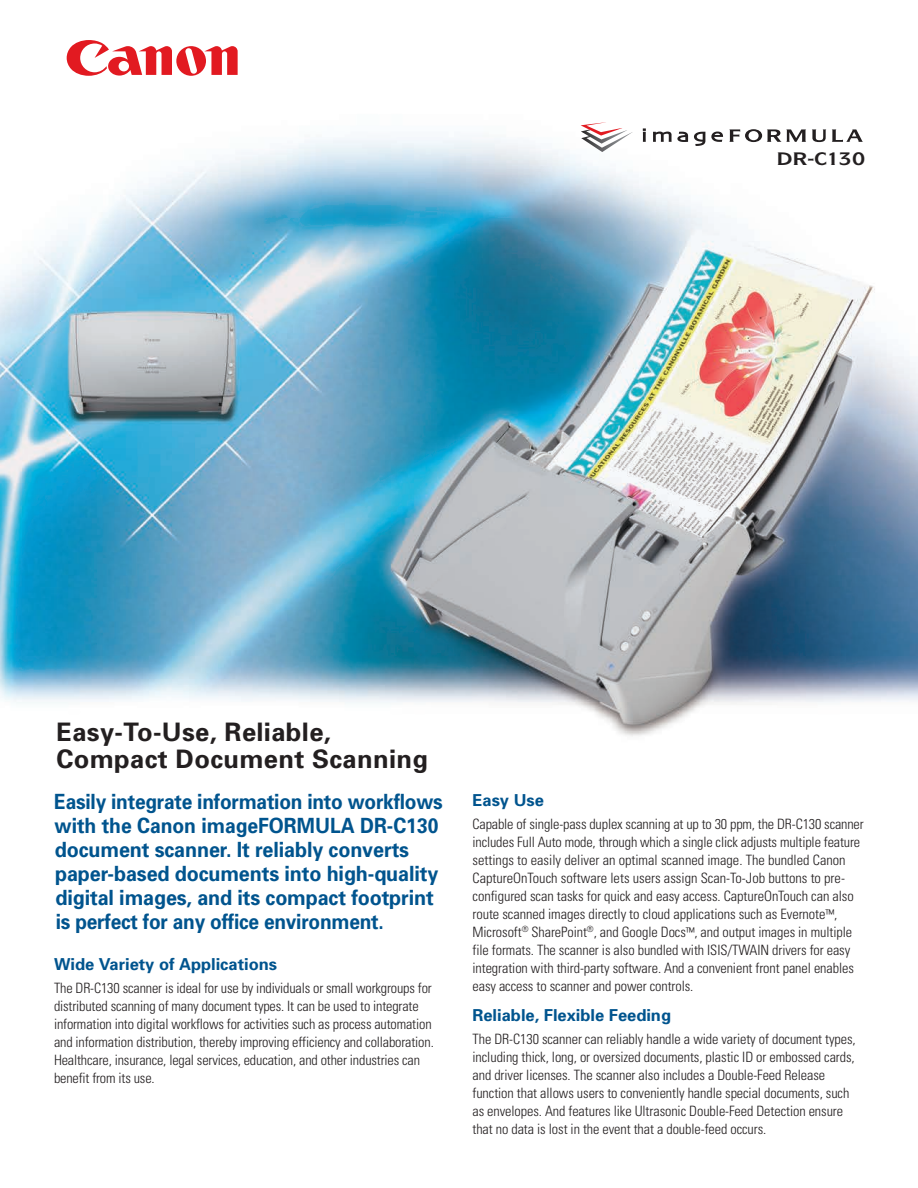
<style>
.page{position:relative;width:918px;height:1188px;background:#fff}
.page>*{position:absolute;margin:0;border:0;box-sizing:border-box;transform-origin:0 0}
.t1{font:700 25.5px/27px "Univers";letter-spacing:.015em;color:#231f20}
.t2{font:700 21px/24px "Univers";letter-spacing:-.005em;color:#00548e;scale:.91 1}
.t3{font:700 16.5px "Univers";color:#00548e}
.t4{font:300 condensed 14.25px/18px "Univers";letter-spacing:-.005em;color:#231f20}
.s1{font-size:12px}
</style>
<div class="page">
<img style="left:0;top:122px;width:918px;height:615px">
<svg style="left:67px;top:40px;width:171px;height:36px"></svg>
<svg style="left:643px;top:128px;width:3px;height:14px"></svg>
<svg style="left:653px;top:132px;width:35px;height:10px"></svg>
<svg style="left:694px;top:132px;width:11px;height:14px"></svg>
<svg style="left:711px;top:132px;width:12px;height:10px"></svg>
<svg style="left:729px;top:129px;width:77px;height:13px"></svg>
<svg style="left:812px;top:129px;width:14px;height:13px"></svg>
<svg style="left:832px;top:129px;width:31px;height:13px"></svg>
<svg style="left:581px;top:130px;width:52px;height:22px"></svg>
<div style="left:606px;top:122px;width:16px;height:6px;background:#fff"></div>
<svg style="left:778px;top:152px;width:86px;height:14px"></svg>
<h1 class="t1" style="left:56px;top:721px;width:373px">Easy-To-Use, Reliable,<br>Compact Document Scanning</h1>
<p class="t2" style="left:54px;top:791px;width:428px">Easily integrate information into workflows with the Canon imageFORMULA DR-C130 document scanner. It reliably converts paper-based documents into high-quality digital images, and its compact footprint is perfect for any office environment.</p>
<p class="t3" style="left:54px;top:958px;width:225px">Wide Variety of Applications</p>
<p class="t4" style="left:54px;top:980px;width:381px">The DR-C130 scanner is ideal for use by individuals or small workgroups for distributed scanning of many document types. It can be used to integrate information into digital workflows for activities such as process automation and information distribution, thereby improving efficiency and collaboration.<br>Healthcare, insurance, legal services, education, and other industries can benefit from its use.</p>
<p class="t3" style="left:473px;top:794px;width:73px">Easy Use</p>
<p class="t4" style="left:472px;top:816px;width:393px">Capable of single-pass duplex scanning at up to 30 ppm, the DR-C130 scanner includes Full Auto mode, through which a single click adjusts multiple feature settings to easily deliver an optimal scanned image. The bundled Canon CaptureOnTouch software lets users assign Scan-To-Job buttons to pre&shy;configured scan tasks for quick and easy access. CaptureOnTouch can also route scanned images directly to cloud applications such as Evernote<span class="s1">™</span>, Microsoft<sup>®</sup> SharePoint<sup>®</sup>, and Google Docs<span class="s1">™</span>, and output images in multiple file formats. The scanner is also bundled with ISIS/TWAIN drivers for easy integration with third-party software. And a convenient front panel enables easy access to scanner and power controls.</p>
<p class="t3" style="left:473px;top:1009px;width:200px">Reliable, Flexible Feeding</p>
<p class="t4" style="left:473px;top:1031px;width:385px">The DR-C130 scanner can reliably handle a wide variety of document types, including thick, long, or oversized documents, plastic ID or embossed cards, and driver licenses. The scanner also includes a Double-Feed Release function that allows users to conveniently handle special documents, such as envelopes. And features like Ultrasonic Double-Feed Detection ensure that no data is lost in the event that a double-feed occurs.</p>
</div>
